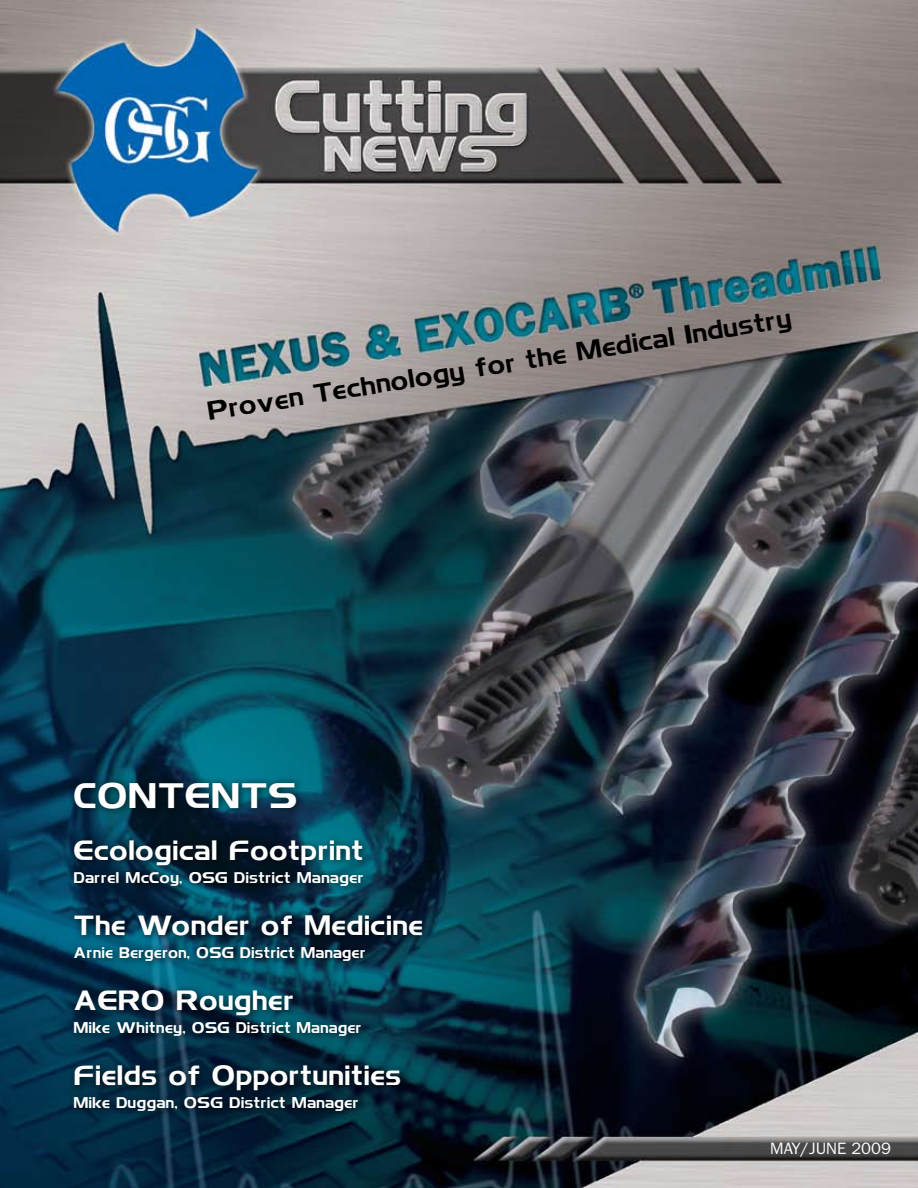
<style>
.page{position:relative;width:918px;height:1188px;background:#fff}
.page>*{position:absolute;margin:0;border:0;box-sizing:border-box;transform-origin:0 0}
.t1{font:34.5px "Hamlet";color:#fff}
.t2{font:27px "Hamlet";color:#fff}
.t3{font:25.5px "Hamlet";color:#000}
.t4{font:16.5px "Franklin Gothic";color:#fff}
.t5{font:15px "Hamlet";color:#fff}
</style>
<div class="page">
<img style="left:0;top:0;width:918px;height:1188px">
<div style="left:67px;top:775px;width:419px;height:369px;background:#000;opacity:.75"></div>
<h3 class="t3" style="left:206px;top:400px;width:593px;rotate:-9deg">Proven Technology for the Medical Industry</h3>
<h1 class="t1" style="left:74px;top:780px;width:225px">CONTENTS</h1>
<h2 class="t2" style="left:74px;top:838px;width:292px">Ecological Footprint</h2>
<p class="t5" style="left:74px;top:871px;width:292px">Darrel McCoy, OSG District Manager</p>
<h2 class="t2" style="left:74px;top:913px;width:351px">The Wonder of Medicine</h2>
<p class="t5" style="left:74px;top:946px;width:294px">Arnie Bergeron, OSG District Manager</p>
<h2 class="t2" style="left:74px;top:988px;width:222px">AERO Rougher</h2>
<p class="t5" style="left:74px;top:1021px;width:290px">Mike Whitney, OSG District Manager</p>
<h2 class="t2" style="left:74px;top:1063px;width:330px">Fields of Opportunities</h2>
<p class="t5" style="left:74px;top:1096px;width:287px">Mike Duggan, OSG District Manager</p>
<p class="t4" style="left:770px;top:1139px;width:122px">MAY/JUNE 2009</p>
</div>
